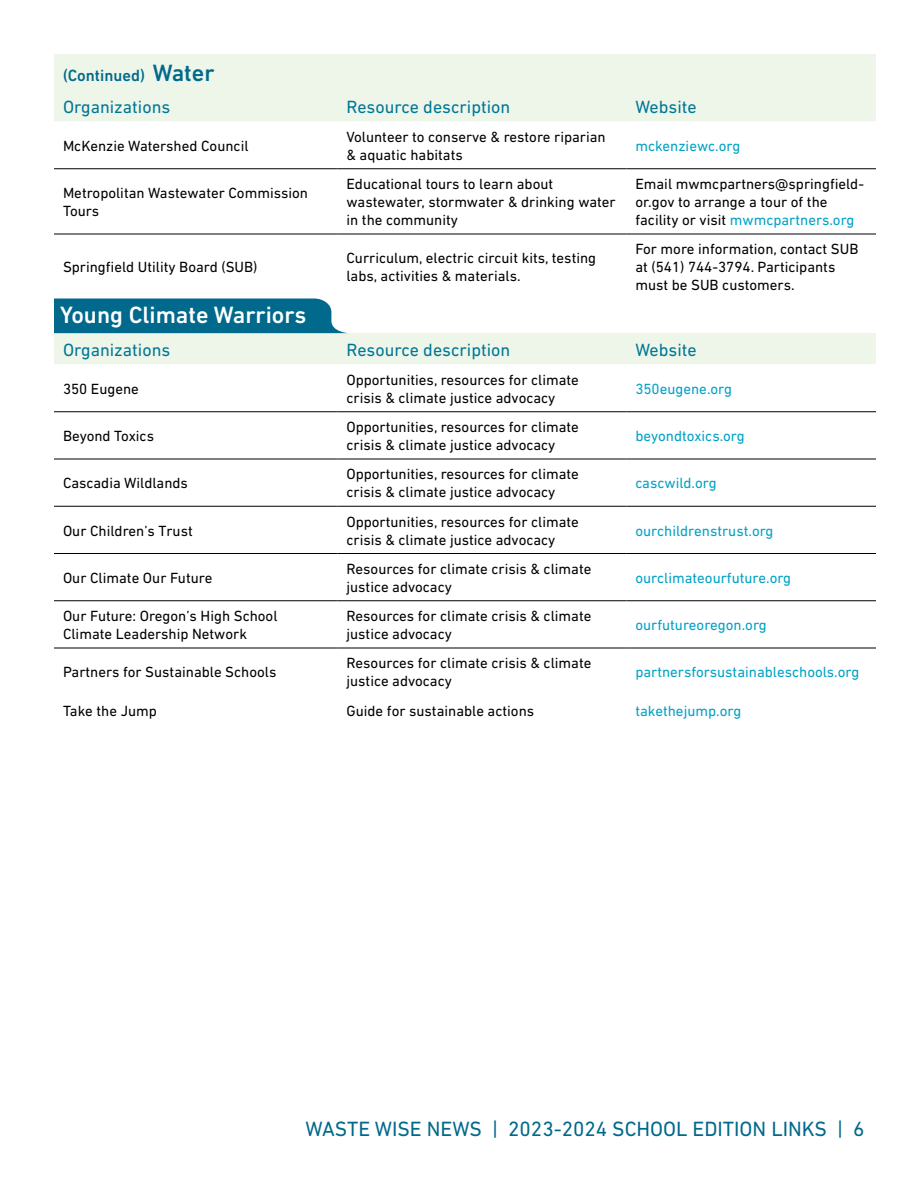
<style>
.page{position:relative;width:918px;height:1188px;background:#fff}
.page>*{position:absolute;margin:0;border:0;box-sizing:border-box;transform-origin:0 0}
.t1{font:500 24px "DIN Next LT Pro";color:#fff}
.t2{font:21px "DIN Next LT Pro";color:#00698c}
.t3{font:18px "DIN Next LT Pro";color:#007697}
.t4{font:500 16.5px "DIN Next LT Pro";color:#00698c}
.t5{font:15px/18px "DIN Next LT Pro";color:#000}
.t6{font:15px "DIN Next LT Pro";color:#00a2c5}
.s1{font-size:24px}
.s2{color:#00a2c5}
</style>
<div class="page">
<div style="left:54px;top:54px;width:822px;height:67px;background:#edf6e8"></div>
<svg style="left:54px;top:169px;width:822px;height:479px"></svg>
<svg style="left:54px;top:364px;width:822px;height:47px"></svg>
<hr style="left:54px;top:168px;width:123px;height:1px;background:#000">
<hr style="left:177px;top:168px;width:161px;height:1px;background:#000">
<hr style="left:338px;top:168px;width:288px;height:1px;background:#000">
<hr style="left:626px;top:168px;width:250px;height:1px;background:#000">
<hr style="left:54px;top:234px;width:123px;height:1px;background:#000">
<hr style="left:177px;top:234px;width:161px;height:1px;background:#000">
<hr style="left:338px;top:234px;width:288px;height:1px;background:#000">
<hr style="left:626px;top:234px;width:250px;height:1px;background:#000">
<hr style="left:54px;top:411px;width:123px;height:1px;background:#000">
<hr style="left:177px;top:411px;width:161px;height:1px;background:#000">
<hr style="left:338px;top:411px;width:288px;height:1px;background:#000">
<hr style="left:626px;top:411px;width:250px;height:1px;background:#000">
<hr style="left:54px;top:459px;width:123px;height:1px;background:#000">
<hr style="left:177px;top:459px;width:161px;height:1px;background:#000">
<hr style="left:338px;top:459px;width:288px;height:1px;background:#000">
<hr style="left:626px;top:459px;width:250px;height:1px;background:#000">
<hr style="left:54px;top:506px;width:123px;height:1px;background:#000">
<hr style="left:177px;top:506px;width:161px;height:1px;background:#000">
<hr style="left:338px;top:506px;width:288px;height:1px;background:#000">
<hr style="left:626px;top:506px;width:250px;height:1px;background:#000">
<hr style="left:54px;top:553px;width:123px;height:1px;background:#000">
<hr style="left:177px;top:553px;width:161px;height:1px;background:#000">
<hr style="left:338px;top:553px;width:288px;height:1px;background:#000">
<hr style="left:626px;top:553px;width:250px;height:1px;background:#000">
<hr style="left:54px;top:600px;width:123px;height:1px;background:#000">
<hr style="left:177px;top:600px;width:161px;height:1px;background:#000">
<hr style="left:338px;top:600px;width:288px;height:1px;background:#000">
<hr style="left:626px;top:600px;width:250px;height:1px;background:#000">
<hr style="left:54px;top:648px;width:123px;height:1px;background:#000">
<hr style="left:177px;top:648px;width:161px;height:1px;background:#000">
<hr style="left:338px;top:648px;width:288px;height:1px;background:#000">
<hr style="left:626px;top:648px;width:250px;height:1px;background:#000">
<svg style="left:54px;top:298px;width:294px;height:35px;background:#117393"></svg>
<p class="t4" style="left:63px;top:66px;width:153px">(Continued) <span class="s1">Water</span></p>
<p class="t3" style="left:63px;top:96px;width:109px">Organizations</p>
<p class="t3" style="left:346px;top:96px;width:165px">Resource description</p>
<p class="t3" style="left:635px;top:96px;width:63px">Website</p>
<p class="t5" style="left:63px;top:136px;width:187px">McKenzie Watershed Council</p>
<p class="t5" style="left:346px;top:127px;width:261px">Volunteer to conserve &amp; restore riparian &amp; aquatic habitats</p>
<p class="t6" style="left:635px;top:137px;width:106px">mckenziewc.org</p>
<p class="t5" style="left:63px;top:184px;width:247px">Metropolitan Wastewater Commission<br>Tours</p>
<p class="t5" style="left:346px;top:175px;width:271px">Educational tours to learn about wastewater, stormwater &amp; drinking water in the community</p>
<p class="t5" style="left:635px;top:175px;width:230px">Email mwmcpartners@springfield&shy;or.gov to arrange a tour of the facility or visit <span class="s2">mwmcpartners.org</span></p>
<p class="t5" style="left:63px;top:258px;width:196px">Springfield Utility Board (SUB)</p>
<p class="t5" style="left:346px;top:249px;width:251px">Curriculum, electric circuit kits, testing labs, activities &amp; materials.</p>
<p class="t5" style="left:635px;top:240px;width:225px">For more information, contact SUB at (541) 744-3794. Participants must be SUB customers.</p>
<h1 class="t1" style="left:60px;top:300px;width:248px">Young Climate Warriors</h1>
<p class="t3" style="left:63px;top:339px;width:109px">Organizations</p>
<p class="t3" style="left:346px;top:339px;width:165px">Resource description</p>
<p class="t3" style="left:635px;top:339px;width:63px">Website</p>
<p class="t5" style="left:63px;top:379px;width:77px">350 Eugene</p>
<p class="t5" style="left:346px;top:370px;width:234px">Opportunities, resources for climate crisis &amp; climate justice advocacy</p>
<p class="t6" style="left:635px;top:380px;width:98px">350eugene.org</p>
<p class="t5" style="left:63px;top:427px;width:93px">Beyond Toxics</p>
<p class="t5" style="left:346px;top:418px;width:234px">Opportunities, resources for climate crisis &amp; climate justice advocacy</p>
<p class="t6" style="left:635px;top:427px;width:111px">beyondtoxics.org</p>
<p class="t5" style="left:63px;top:474px;width:127px">Cascadia Wildlands</p>
<p class="t5" style="left:346px;top:465px;width:234px">Opportunities, resources for climate crisis &amp; climate justice advocacy</p>
<p class="t6" style="left:635px;top:474px;width:83px">cascwild.org</p>
<p class="t5" style="left:63px;top:521px;width:131px">Our Children’s Trust</p>
<p class="t5" style="left:346px;top:512px;width:234px">Opportunities, resources for climate crisis &amp; climate justice advocacy</p>
<p class="t6" style="left:635px;top:522px;width:140px">ourchildrenstrust.org</p>
<p class="t5" style="left:63px;top:568px;width:151px">Our Climate Our Future</p>
<p class="t5" style="left:346px;top:559px;width:246px">Resources for climate crisis &amp; climate justice advocacy</p>
<p class="t6" style="left:635px;top:569px;width:157px">ourclimateourfuture.org</p>
<p class="t5" style="left:63px;top:607px;width:216px">Our Future: Oregon’s High School<br>Climate Leadership Network</p>
<p class="t5" style="left:346px;top:607px;width:246px">Resources for climate crisis &amp; climate justice advocacy</p>
<p class="t6" style="left:635px;top:616px;width:133px">ourfutureoregon.org</p>
<p class="t5" style="left:63px;top:663px;width:215px">Partners for Sustainable Schools</p>
<p class="t5" style="left:346px;top:654px;width:246px">Resources for climate crisis &amp; climate justice advocacy</p>
<p class="t6" style="left:635px;top:663px;width:226px">partnersforsustainableschools.org</p>
<p class="t5" style="left:63px;top:701px;width:95px">Take the Jump</p>
<p class="t5" style="left:346px;top:701px;width:189px">Guide for sustainable actions</p>
<p class="t6" style="left:635px;top:702px;width:107px">takethejump.org</p>
<h2 class="t2" style="left:306px;top:1117px;width:561px">WASTE WISE NEWS | 2023-2024 SCHOOL EDITION LINKS | 6</h2>
</div>
